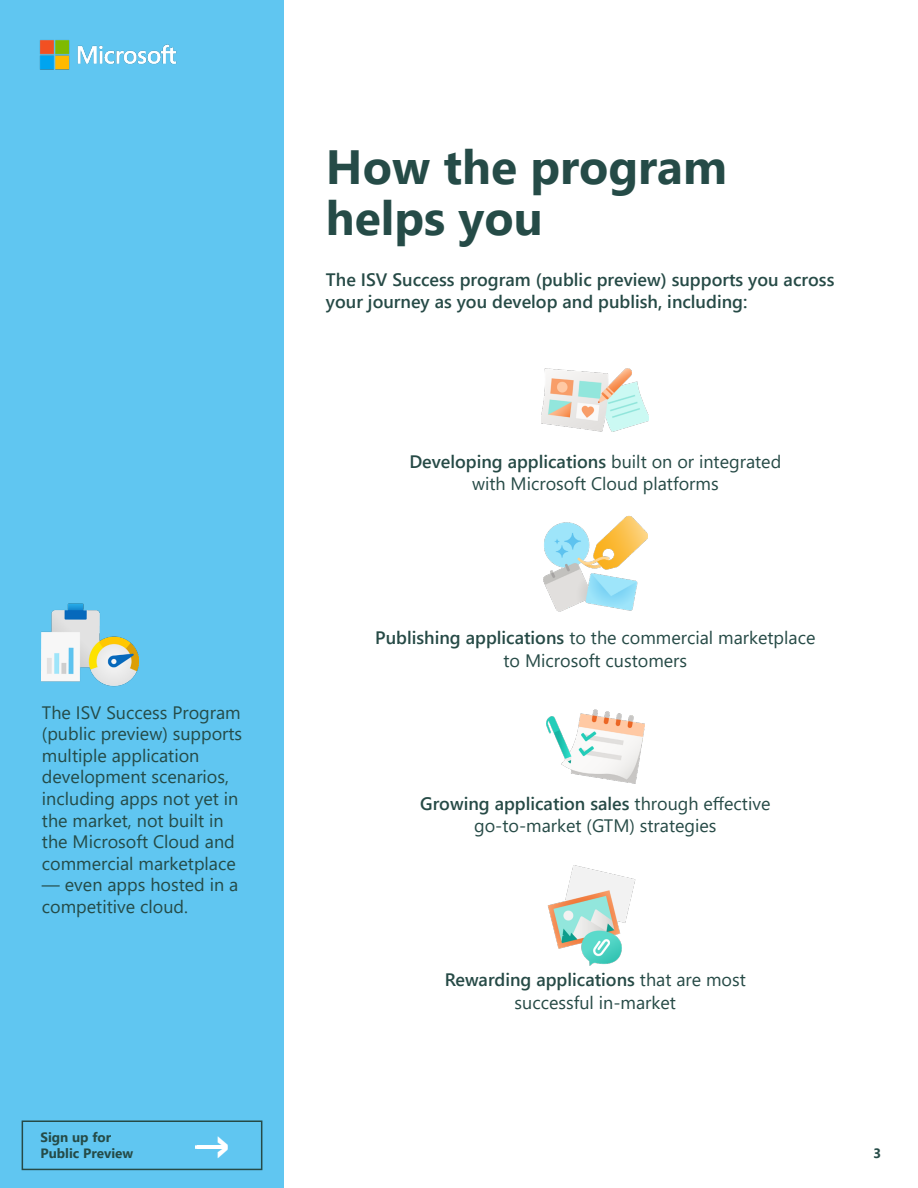
<style>
.page{position:relative;width:918px;height:1188px;background:#fff}
.page>*{position:absolute;margin:0;border:0;box-sizing:border-box;transform-origin:0 0}
.t1{font:700 48px/51px "Segoe UI";color:#254b47}
.t2{font:41.55px "Segoe UI Black";color:#fff;scale:.49 1}
.t3{font:18px/22.5px "Segoe UI";color:#264a46;text-align:center}
.t4{font:18px/21.6px "Segoe UI";color:#254b47}
.t5{font:600 18px/22.5px "Segoe UI";color:#264a46}
.t6{font:700 13.5px/16.2px "Segoe UI";color:#254b47}
.s1{font-weight:600}
.s2{font-weight:400}
</style>
<div class="page">
<div style="left:0;top:0;width:284px;height:1188px;background:#60c6f1"></div>
<img style="left:39px;top:40px;width:138px;height:30px">
<div style="left:22px;top:1120px;width:240px;height:50px;border:2px solid #264a46"></div>
<div style="left:195px;top:1145px;width:32px;height:4px;border:3px solid #fff"></div>
<img style="left:542px;top:368px;width:107px;height:64px">
<img style="left:543px;top:515px;width:105px;height:97px">
<img style="left:546px;top:709px;width:99px;height:75px">
<img style="left:547px;top:866px;width:89px;height:100px">
<img style="left:42px;top:603px;width:96px;height:84px">
<p class="t4" style="left:42px;top:700px;width:202px">The ISV Success Program (public preview) supports multiple application development scenarios, including apps not yet in the market, not built in the Microsoft Cloud and commercial marketplace</p>
<p class="t4" style="left:42px;top:873px;width:198px">— even apps hosted in a competitive cloud.</p>
<p class="t6" style="left:40px;top:1128px;width:94px">Sign up for<br>Public Preview</p>
<p class="t2" style="left:215px;top:1114px;width:31px">&gt;</p>
<p class="t1" style="left:326px;top:138px;width:403px">How the program helps you</p>
<p class="t5" style="left:326px;top:266px;width:510px">The ISV Success program (public preview) supports you across your journey as you develop and publish, including:</p>
<p class="t3" style="left:409px;top:448px;width:373px"><span class="s1">Developing applications</span> built on or integrated with Microsoft Cloud platforms</p>
<p class="t3" style="left:375px;top:625px;width:442px"><span class="s1">Publishing applications</span> to the commercial marketplace to Microsoft customers</p>
<p class="t3" style="left:420px;top:791px;width:352px"><span class="s1">Growing application sales</span> through effective go-to-market (GTM) strategies</p>
<p class="t5" style="left:445px;top:967px;width:303px">Rewarding applications <span class="s2">that are most</span></p>
<p class="t3" style="left:515px;top:990px;width:163px">successful in-market</p>
<p class="t6" style="left:874px;top:1144px;width:9px">3</p>
</div>
